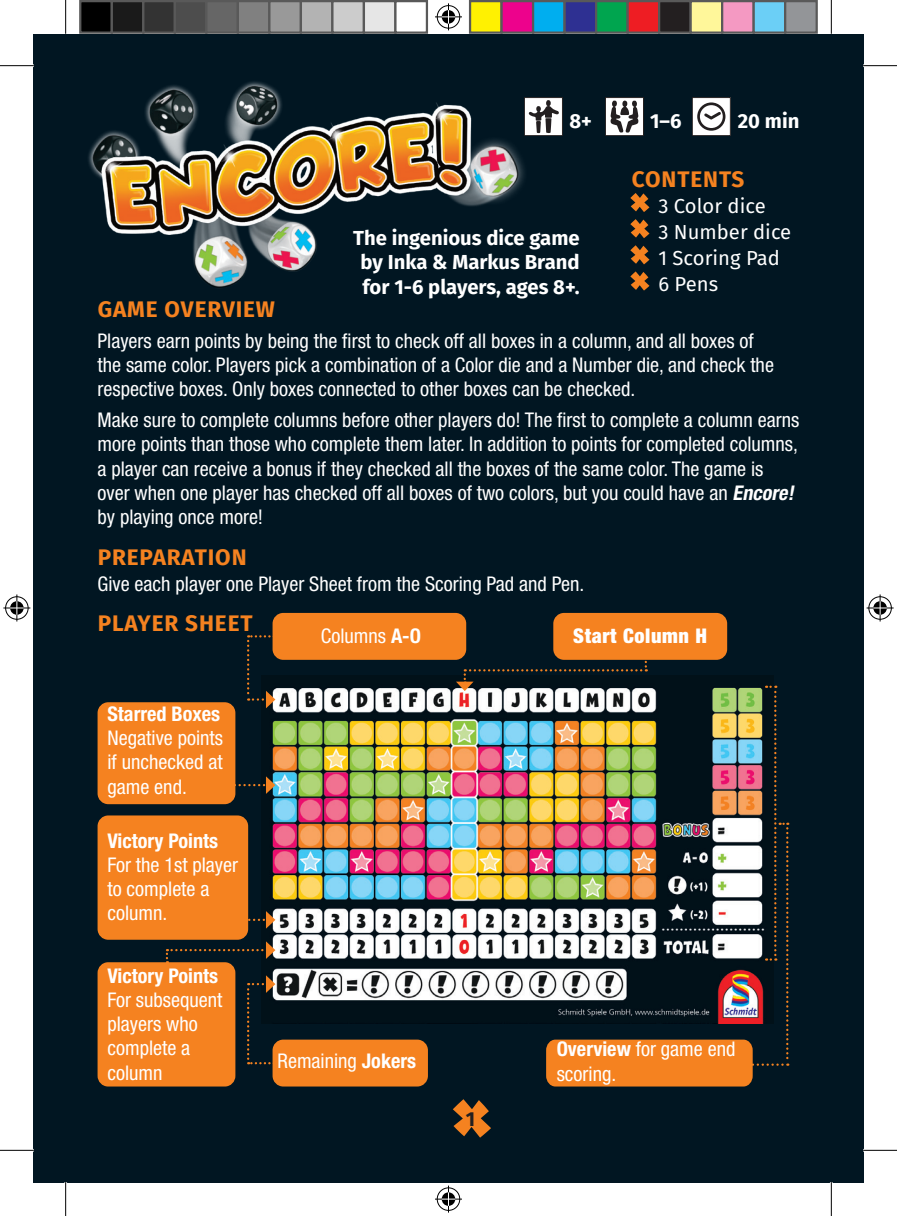
<style>
.page{position:relative;width:897px;height:1216px;background:#fff}
.page>*{position:absolute;margin:0;border:0;box-sizing:border-box;transform-origin:0 0}
.t1{font:700 22.5px "Fira Sans";letter-spacing:.04em;color:#f58220}
.t2{font:condensed 20.25px/24.3px "Helvetica Neue";color:#fff}
.t3{font:700 20.25px/24.3px "Fira Sans";color:#fff;text-align:center}
.t4{font:700 condensed 20.25px "Helvetica Neue";color:#fff}
.t5{font:20.25px/25.9px "Fira Sans";color:#fff}
.t6{font:900 condensed 20.25px "Helvetica Neue";letter-spacing:.03em;color:#fff}
.t7{font:700 20.25px "Fira Sans";color:#231f20}
.s1{font-weight:700;font-style:italic}
.s2{font-weight:700}
</style>
<div class="page">
<div style="left:34px;top:34px;width:829px;height:1148px;background:#011622"></div>
<img style="left:88px;top:81px;width:447px;height:207px">
<div style="left:524px;top:98px;width:38px;height:38px;background:#fff"></div>
<div style="left:524px;top:98px;width:38px;height:38px;border:1px solid #231f20"></div>
<svg style="left:529px;top:100px;width:30px;height:33px"></svg>
<div style="left:605px;top:98px;width:38px;height:38px;background:#fff"></div>
<div style="left:605px;top:98px;width:38px;height:38px;border:1px solid #231f20"></div>
<svg style="left:610px;top:100px;width:28px;height:33px"></svg>
<div style="left:692px;top:98px;width:38px;height:38px;background:#fff"></div>
<div style="left:692px;top:98px;width:38px;height:38px;border:1px solid #231f20"></div>
<svg style="left:697px;top:102px;width:28px;height:29px"></svg>
<svg style="left:630px;top:193px;width:19px;height:19px"></svg>
<svg style="left:630px;top:219px;width:19px;height:19px"></svg>
<svg style="left:630px;top:245px;width:19px;height:19px"></svg>
<svg style="left:630px;top:271px;width:19px;height:19px"></svg>
<img style="left:266px;top:684px;width:493px;height:339px">
<div style="left:99px;top:703px;width:135px;height:100px;background:#f58220;border-radius:10px"></div>
<div style="left:98px;top:702px;width:137px;height:102px;border:2px solid #f58220;border-radius:10px"></div>
<div style="left:274px;top:614px;width:191px;height:44px;background:#f58220;border-radius:10px"></div>
<div style="left:272px;top:613px;width:194px;height:47px;border:2px solid #f58220;border-radius:10px"></div>
<div style="left:274px;top:1040px;width:153px;height:45px;background:#f58220;border-radius:10px"></div>
<div style="left:272px;top:1039px;width:156px;height:47px;border:2px solid #f58220;border-radius:10px"></div>
<div style="left:554px;top:614px;width:172px;height:44px;background:#f58220;border-radius:10px"></div>
<div style="left:553px;top:613px;width:174px;height:47px;border:2px solid #f58220;border-radius:10px"></div>
<div style="left:547px;top:1040px;width:204px;height:45px;background:#f58220;border-radius:9px"></div>
<div style="left:546px;top:1039px;width:206px;height:47px;border:2px solid #f58220;border-radius:9px"></div>
<div style="left:99px;top:816px;width:148px;height:122px;background:#f58220;border-radius:10px"></div>
<div style="left:98px;top:815px;width:150px;height:124px;border:2px solid #f58220;border-radius:10px"></div>
<svg style="left:456px;top:656px;width:191px;height:35px"></svg>
<svg style="left:749px;top:685px;width:39px;height:380px"></svg>
<svg style="left:247px;top:635px;width:28px;height:73px"></svg>
<svg style="left:247px;top:975px;width:28px;height:89px"></svg>
<svg style="left:232px;top:776px;width:43px;height:18px"></svg>
<svg style="left:245px;top:911px;width:30px;height:17px"></svg>
<svg style="left:166px;top:941px;width:109px;height:22px"></svg>
<div style="left:99px;top:963px;width:135px;height:122px;background:#f58220;border-radius:9px"></div>
<div style="left:98px;top:962px;width:137px;height:124px;border:2px solid #f58220;border-radius:9px"></div>
<svg style="left:453px;top:1099px;width:38px;height:38px"></svg>
<hr style="left:0;top:65px;width:34px;height:1px;background:#000">
<hr style="left:863px;top:65px;width:34px;height:1px;background:#000">
<hr style="left:0;top:1150px;width:34px;height:1px;background:#000">
<hr style="left:863px;top:1150px;width:34px;height:1px;background:#000">
<hr style="left:65px;top:0;width:1px;height:34px;background:#000">
<hr style="left:65px;top:1182px;width:1px;height:34px;background:#000">
<hr style="left:831px;top:0;width:1px;height:34px;background:#000">
<hr style="left:831px;top:1182px;width:1px;height:34px;background:#000">
<svg style="left:435px;top:3px;width:27px;height:27px"></svg>
<svg style="left:435px;top:1185px;width:27px;height:27px"></svg>
<svg style="left:3px;top:594px;width:27px;height:27px"></svg>
<svg style="left:866px;top:594px;width:27px;height:27px"></svg>
<div style="left:80px;top:1px;width:32px;height:32px;background:#000"></div>
<div style="left:79px;top:0;width:34px;height:34px;border:2px solid #595959"></div>
<div style="left:112px;top:1px;width:31px;height:32px;background:#1a1a1a"></div>
<div style="left:111px;top:0;width:33px;height:34px;border:2px solid #595959"></div>
<div style="left:143px;top:1px;width:32px;height:32px;background:#333"></div>
<div style="left:142px;top:0;width:34px;height:34px;border:2px solid #595959"></div>
<div style="left:175px;top:1px;width:31px;height:32px;background:#4d4d4d"></div>
<div style="left:174px;top:0;width:33px;height:34px;border:2px solid #595959"></div>
<div style="left:206px;top:1px;width:32px;height:32px;background:#666"></div>
<div style="left:205px;top:0;width:34px;height:34px;border:2px solid #595959"></div>
<div style="left:238px;top:1px;width:31px;height:32px;background:#808080"></div>
<div style="left:237px;top:0;width:33px;height:34px;border:2px solid #595959"></div>
<div style="left:269px;top:1px;width:32px;height:32px;background:#999"></div>
<div style="left:268px;top:0;width:34px;height:34px;border:2px solid #595959"></div>
<div style="left:301px;top:1px;width:31px;height:32px;background:#b3b3b3"></div>
<div style="left:300px;top:0;width:33px;height:34px;border:2px solid #595959"></div>
<div style="left:332px;top:1px;width:32px;height:32px;background:#ccc"></div>
<div style="left:331px;top:0;width:34px;height:34px;border:2px solid #595959"></div>
<div style="left:364px;top:1px;width:31px;height:32px;background:#e6e6e6"></div>
<div style="left:363px;top:0;width:33px;height:34px;border:2px solid #595959"></div>
<div style="left:394px;top:0;width:34px;height:34px;border:2px solid #595959"></div>
<div style="left:470px;top:1px;width:31px;height:32px;background:#fff101"></div>
<div style="left:469px;top:0;width:33px;height:34px;border:2px solid #595959"></div>
<div style="left:501px;top:1px;width:32px;height:32px;background:#ed028c"></div>
<div style="left:500px;top:0;width:34px;height:34px;border:2px solid #595959"></div>
<div style="left:533px;top:1px;width:31px;height:32px;background:#00aeef"></div>
<div style="left:532px;top:0;width:33px;height:34px;border:2px solid #595959"></div>
<div style="left:564px;top:1px;width:32px;height:32px;background:#2e3092"></div>
<div style="left:563px;top:0;width:34px;height:34px;border:2px solid #595959"></div>
<div style="left:596px;top:1px;width:31px;height:32px;background:#00a54f"></div>
<div style="left:595px;top:0;width:33px;height:34px;border:2px solid #595959"></div>
<div style="left:627px;top:1px;width:32px;height:32px;background:#ee1d23"></div>
<div style="left:626px;top:0;width:34px;height:34px;border:2px solid #595959"></div>
<div style="left:659px;top:1px;width:31px;height:32px;background:#231f20"></div>
<div style="left:658px;top:0;width:33px;height:34px;border:2px solid #595959"></div>
<div style="left:690px;top:1px;width:32px;height:32px;background:#fff79a"></div>
<div style="left:689px;top:0;width:34px;height:34px;border:2px solid #595959"></div>
<div style="left:722px;top:1px;width:31px;height:32px;background:#f499c2"></div>
<div style="left:721px;top:0;width:33px;height:34px;border:2px solid #595959"></div>
<div style="left:753px;top:1px;width:32px;height:32px;background:#6bcff6"></div>
<div style="left:752px;top:0;width:34px;height:34px;border:2px solid #595959"></div>
<div style="left:785px;top:1px;width:31px;height:32px;background:#939598"></div>
<div style="left:784px;top:0;width:33px;height:34px;border:2px solid #595959"></div>
<p class="t3" style="left:569px;top:107px;width:24px">8+</p>
<p class="t3" style="left:650px;top:107px;width:33px">1–6</p>
<p class="t3" style="left:737px;top:107px;width:63px">20 min</p>
<p class="t3" style="left:353px;top:224px;width:228px">The ingenious dice game by Inka &amp; Markus Brand for 1-6 players, ages 8+.</p>
<p class="t1" style="left:631px;top:160px;width:114px">CONTENTS</p>
<p class="t5" style="left:658px;top:192px;width:134px">3 Color dice<br>3 Number dice<br>1 Scoring Pad<br>6 Pens</p>
<p class="t1" style="left:98px;top:290px;width:179px">GAME OVERVIEW</p>
<p class="t2" style="left:98px;top:328px;width:678px">Players earn points by being the first to check off all boxes in a column, and all boxes of the same color. Players pick a combination of a Color die and a Number die, and check the respective boxes. Only boxes connected to other boxes can be checked.</p>
<p class="t2" style="left:98px;top:407px;width:703px">Make sure to complete columns before other players do! The first to complete a column earns more points than those who complete them later. In addition to points for completed columns, a player can receive a bonus if they checked all the boxes of the same color. The game is over when one player has checked off all boxes of two colors, but you could have an <span class="s1">Encore! </span>by playing once more!</p>
<p class="t1" style="left:98px;top:538px;width:150px">PREPARATION</p>
<p class="t2" style="left:98px;top:571px;width:488px">Give each player one Player Sheet from the Scoring Pad and Pen.</p>
<p class="t1" style="left:98px;top:604px;width:156px">PLAYER SHEET</p>
<p class="t2" style="left:321px;top:623px;width:102px">Columns <span class="s2">A-O</span></p>
<p class="t6" style="left:573px;top:619px;width:135px">Start Column H</p>
<p class="t4" style="left:107px;top:701px;width:114px">Starred Boxes</p>
<p class="t2" style="left:107px;top:725px;width:117px;text-align:justify">Negative points if unchecked at game end.</p>
<p class="t4" style="left:107px;top:828px;width:112px">Victory Points</p>
<p class="t2" style="left:107px;top:852px;width:132px">For the 1st player to complete a column.</p>
<p class="t4" style="left:107px;top:963px;width:112px">Victory Points</p>
<p class="t2" style="left:107px;top:987px;width:117px">For subsequent players who complete a column</p>
<p class="t2" style="left:277px;top:1048px;width:140px">Remaining <span class="s2">Jokers</span></p>
<p class="t7" style="left:466px;top:1101px;width:11px">1</p>
<p class="t2" style="left:556px;top:1037px;width:180px"><span class="s2">Overview</span> for game end scoring.</p>
</div>
